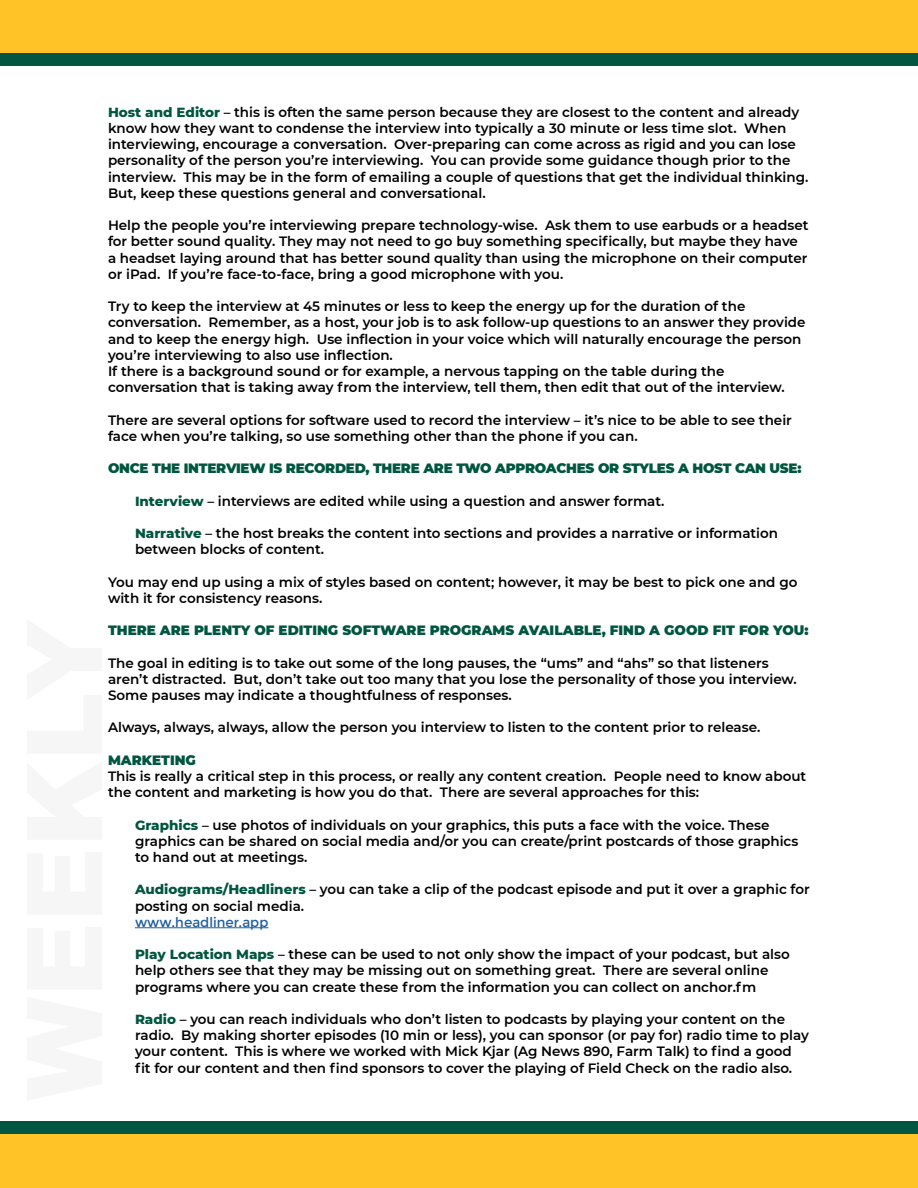
<style>
.page{position:relative;width:918px;height:1188px;background:#fff}
.page>*{position:absolute;margin:0;border:0;box-sizing:border-box;transform-origin:0 0}
.t1{font:600 13.5px/16.2px "Montserrat";color:#000}
.t2{font:900 13.5px "Montserrat";color:#005640}
.t3{font:900 13.5px "Montserrat";letter-spacing:-.02em;color:#005640}
.t4{font:13.5px "Montserrat";color:#215e9e}
.s1{font-weight:800;color:#005640}
</style>
<div class="page">
<div style="left:0;top:0;width:918px;height:57px;background:#ffc327"></div>
<div style="left:0;top:1130px;width:918px;height:58px;background:#ffc327"></div>
<div style="left:0;top:54px;width:918px;height:12px;background:#005640"></div>
<div style="left:0;top:1121px;width:918px;height:13px;background:#005640"></div>
<hr style="left:135px;top:927px;width:133px;height:1px;background:#215e9e">
<p class="t1" style="left:108px;top:103px;width:702px"><span class="s1">Host and Editor</span> – this is often the same person because they are closest to the content and already know how they want to condense the interview into typically a 30 minute or less time slot. When interviewing, encourage a conversation. Over-preparing can come across as rigid and you can lose personality of the person you’re interviewing. You can provide some guidance though prior to the interview. This may be in the form of emailing a couple of questions that get the individual thinking.<br>But, keep these questions general and conversational.</p>
<p class="t1" style="left:108px;top:217px;width:702px">Help the people you’re interviewing prepare technology-wise. Ask them to use earbuds or a headset for better sound quality. They may not need to go buy something specifically, but maybe they have a headset laying around that has better sound quality than using the microphone on their computer or iPad. If you’re face-to-face, bring a good microphone with you.</p>
<p class="t1" style="left:108px;top:298px;width:699px">Try to keep the interview at 45 minutes or less to keep the energy up for the duration of the conversation. Remember, as a host, your job is to ask follow-up questions to an answer they provide and to keep the energy high. Use inflection in your voice which will naturally encourage the person you’re interviewing to also use inflection.<br>If there is a background sound or for example, a nervous tapping on the table during the conversation that is taking away from the interview, tell them, then edit that out of the interview.</p>
<p class="t1" style="left:108px;top:411px;width:685px">There are several options for software used to record the interview – it’s nice to be able to see their face when you’re talking, so use something other than the phone if you can.</p>
<p class="t3" style="left:108px;top:458px;width:695px">ONCE THE INTERVIEW IS RECORDED, THERE ARE TWO APPROACHES OR STYLES A HOST CAN USE:</p>
<p class="t1" style="left:135px;top:492px;width:531px"><span class="s1">Interview</span> – interviews are edited while using a question and answer format.</p>
<p class="t1" style="left:135px;top:524px;width:645px"><span class="s1">Narrative</span> – the host breaks the content into sections and provides a narrative or information between blocks of content.</p>
<p class="t1" style="left:108px;top:573px;width:691px">You may end up using a mix of styles based on content; however, it may be best to pick one and go with it for consistency reasons.</p>
<p class="t2" style="left:108px;top:620px;width:702px">THERE ARE PLENTY OF EDITING SOFTWARE PROGRAMS AVAILABLE, FIND A GOOD FIT FOR YOU:</p>
<p class="t1" style="left:108px;top:654px;width:690px">The goal in editing is to take out some of the long pauses, the “ums” and “ahs” so that listeners aren’t distracted. But, don’t take out too many that you lose the personality of those you interview.<br>Some pauses may indicate a thoughtfulness of responses.</p>
<p class="t1" style="left:108px;top:719px;width:654px">Always, always, always, allow the person you interview to listen to the content prior to release.</p>
<p class="t2" style="left:108px;top:750px;width:90px">MARKETING</p>
<p class="t1" style="left:108px;top:767px;width:700px">This is really a critical step in this process, or really any content creation. People need to know about the content and marketing is how you do that. There are several approaches for this:</p>
<p class="t1" style="left:135px;top:816px;width:665px"><span class="s1">Graphics</span> – use photos of individuals on your graphics, this puts a face with the voice. These graphics can be shared on social media and/or you can create/print postcards of those graphics to hand out at meetings.</p>
<p class="t1" style="left:135px;top:881px;width:676px"><span class="s1">Audiograms/Headliners</span> – you can take a clip of the podcast episode and put it over a graphic for posting on social media.</p>
<p class="t4" style="left:135px;top:914px;width:135px">www.headliner.app</p>
<p class="t1" style="left:135px;top:946px;width:656px"><span class="s1">Play Location Maps</span> – these can be used to not only show the impact of your podcast, but also help others see that they may be missing out on something great. There are several online programs where you can create these from the information you can collect on anchor.fm</p>
<p class="t1" style="left:135px;top:1010px;width:675px"><span class="s1">Radio</span> – you can reach individuals who don’t listen to podcasts by playing your content on the radio. By making shorter episodes (10 min or less), you can sponsor (or pay for) radio time to play your content. This is where we worked with Mick Kjar (Ag News 890, Farm Talk) to find a good fit for our content and then find sponsors to cover the playing of Field Check on the radio also.</p>
</div>
